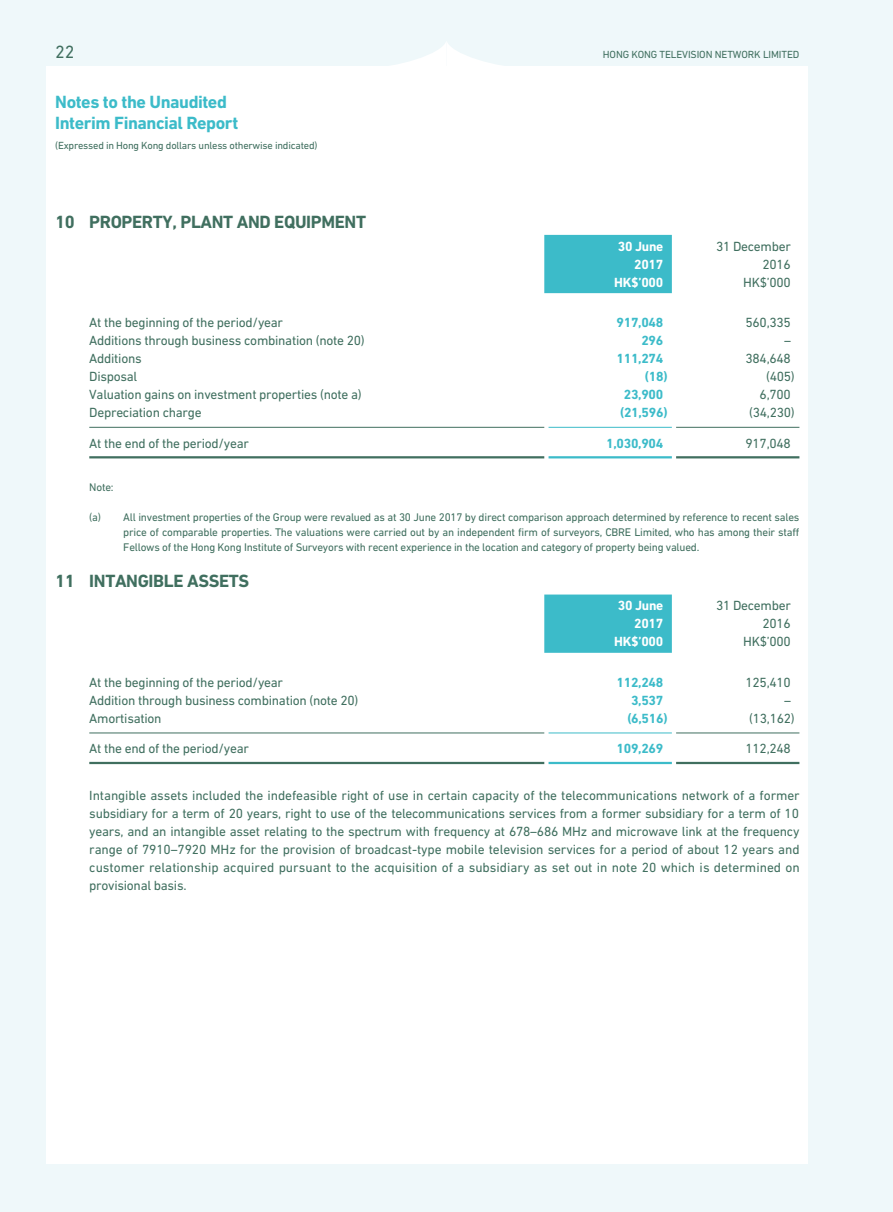
<style>
.page{position:relative;width:893px;height:1212px;background:#eff8fa}
.page>*{position:absolute;margin:0;border:0;box-sizing:border-box;transform-origin:0 0}
.t1{font:700 18px "DIN Next LT Pro";letter-spacing:-.02em;color:#406f5f}
.t2{font:700 18px/21px "DIN Next LT Pro";letter-spacing:-.025em;color:#3cbbc9}
.t3{font:18px "DIN Next LT Pro";color:#406f5f}
.t4{font:13.5px/18px "DIN Next LT Pro";letter-spacing:-.02em;color:#406f5f;text-align:right}
.t5{font:700 13.5px "DIN Next LT Pro";letter-spacing:-.02em;color:#3cbbc9}
.t6{font:700 13.5px/18px "DIN Next LT Pro";letter-spacing:-.02em;color:#fff;text-align:right}
.t7{font:11.25px/15px "DIN Next LT Pro";letter-spacing:-.02em;color:#406f5f;text-align:justify}
.t8{font:10.5px "DIN Next LT Pro";letter-spacing:-.02em;color:#406f5f}
</style>
<div class="page">
<div style="left:47px;top:66px;width:761px;height:1097px;background:#fff"></div>
<svg style="left:392px;top:42px;width:109px;height:24px"></svg>
<div style="left:544px;top:235px;width:128px;height:58px;background:#3cbbc9"></div>
<hr style="left:89px;top:427px;width:455px;height:1px;background:#406f5f">
<hr style="left:549px;top:427px;width:123px;height:1px;background:#3cbbc9">
<hr style="left:676px;top:427px;width:123px;height:1px;background:#406f5f">
<hr style="left:89px;top:456px;width:455px;height:2px;background:#406f5f">
<hr style="left:549px;top:456px;width:123px;height:2px;background:#3cbbc9">
<hr style="left:676px;top:456px;width:123px;height:2px;background:#406f5f">
<div style="left:544px;top:594px;width:128px;height:59px;background:#3cbbc9"></div>
<hr style="left:89px;top:732px;width:455px;height:1px;background:#406f5f">
<hr style="left:549px;top:732px;width:123px;height:1px;background:#3cbbc9">
<hr style="left:676px;top:732px;width:123px;height:1px;background:#406f5f">
<hr style="left:89px;top:762px;width:455px;height:2px;background:#406f5f">
<hr style="left:549px;top:762px;width:123px;height:2px;background:#3cbbc9">
<hr style="left:676px;top:762px;width:123px;height:2px;background:#406f5f">
<h1 class="t3" style="left:55px;top:41px;width:21px">22</h1>
<p class="t8" style="left:603px;top:48px;width:198px">HONG KONG TELEVISION NETWORK LIMITED</p>
<h1 class="t2" style="left:55px;top:91px;width:185px">Notes to the Unaudited<br>Interim Financial Report</h1>
<p class="t8" style="left:55px;top:140px;width:264px">(Expressed in Hong Kong dollars unless otherwise indicated)</p>
<h1 class="t1" style="left:55px;top:211px;width:312px">10 PROPERTY, PLANT AND EQUIPMENT</h1>
<p class="t6" style="left:618px;top:237px;width:47px">30 June<br>2017</p>
<p class="t4" style="left:716px;top:237px;width:76px">31 December<br>2016</p>
<p class="t6" style="left:614px;top:273px;width:51px">HK$’000</p>
<p class="t4" style="left:743px;top:273px;width:49px">HK$’000</p>
<p class="t4" style="left:89px;top:313px;width:195px">At the beginning of the period/year</p>
<p class="t5" style="left:616px;top:314px;width:48px">917,048</p>
<p class="t4" style="left:745px;top:313px;width:47px">560,335</p>
<p class="t4" style="left:89px;top:331px;width:277px">Additions through business combination (note 20)</p>
<p class="t5" style="left:641px;top:332px;width:23px">296</p>
<p class="t4" style="left:784px;top:331px;width:8px">–</p>
<p class="t4" style="left:89px;top:349px;width:54px">Additions</p>
<p class="t5" style="left:616px;top:350px;width:48px">111,274</p>
<p class="t4" style="left:745px;top:349px;width:47px">384,648</p>
<p class="t4" style="left:89px;top:367px;width:50px">Disposal</p>
<p class="t5" style="left:645px;top:368px;width:24px">(18)</p>
<p class="t4" style="left:766px;top:367px;width:30px">(405)</p>
<p class="t4" style="left:89px;top:385px;width:274px">Valuation gains on investment properties (note a)</p>
<p class="t5" style="left:624px;top:386px;width:41px">23,900</p>
<p class="t4" style="left:760px;top:385px;width:33px">6,700</p>
<p class="t4" style="left:89px;top:403px;width:114px">Depreciation charge</p>
<p class="t5" style="left:620px;top:404px;width:49px">(21,596)</p>
<p class="t4" style="left:749px;top:403px;width:47px">(34,230)</p>
<p class="t4" style="left:89px;top:434px;width:161px">At the end of the period/year</p>
<p class="t5" style="left:606px;top:435px;width:59px">1,030,904</p>
<p class="t4" style="left:745px;top:434px;width:47px">917,048</p>
<p class="t7" style="left:89px;top:480px;width:26px">Note:</p>
<p class="t7" style="left:123px;top:510px;width:678px;text-indent:-34px">(a) All investment properties of the Group were revalued as at 30 June 2017 by direct comparison approach determined by reference to recent sales price of comparable properties. The valuations were carried out by an independent firm of surveyors, CBRE Limited, who has among their staff Fellows of the Hong Kong Institute of Surveyors with recent experience in the location and category of property being valued.</p>
<h1 class="t1" style="left:55px;top:571px;width:195px">11 INTANGIBLE ASSETS</h1>
<p class="t6" style="left:618px;top:597px;width:47px">30 June<br>2017</p>
<p class="t4" style="left:716px;top:597px;width:76px">31 December<br>2016</p>
<p class="t6" style="left:614px;top:633px;width:51px">HK$’000</p>
<p class="t4" style="left:743px;top:633px;width:49px">HK$’000</p>
<p class="t4" style="left:89px;top:673px;width:195px">At the beginning of the period/year</p>
<p class="t5" style="left:616px;top:674px;width:48px">112,248</p>
<p class="t4" style="left:745px;top:673px;width:47px">125,410</p>
<p class="t4" style="left:89px;top:691px;width:271px">Addition through business combination (note 20)</p>
<p class="t5" style="left:631px;top:692px;width:34px">3,537</p>
<p class="t4" style="left:784px;top:691px;width:8px">–</p>
<p class="t4" style="left:89px;top:709px;width:74px">Amortisation</p>
<p class="t5" style="left:627px;top:710px;width:42px">(6,516)</p>
<p class="t4" style="left:749px;top:709px;width:47px">(13,162)</p>
<p class="t4" style="left:89px;top:740px;width:161px">At the end of the period/year</p>
<p class="t5" style="left:616px;top:741px;width:48px">109,269</p>
<p class="t4" style="left:745px;top:740px;width:47px">112,248</p>
<p class="t4" style="left:89px;top:786px;width:712px;text-align:justify">Intangible assets included the indefeasible right of use in certain capacity of the telecommunications network of a former subsidiary for a term of 20 years, right to use of the telecommunications services from a former subsidiary for a term of 10 years, and an intangible asset relating to the spectrum with frequency at 678–686 MHz and microwave link at the frequency range of 7910–7920 MHz for the provision of broadcast-type mobile television services for a period of about 12 years and customer relationship acquired pursuant to the acquisition of a subsidiary as set out in note 20 which is determined on provisional basis.</p>
</div>
